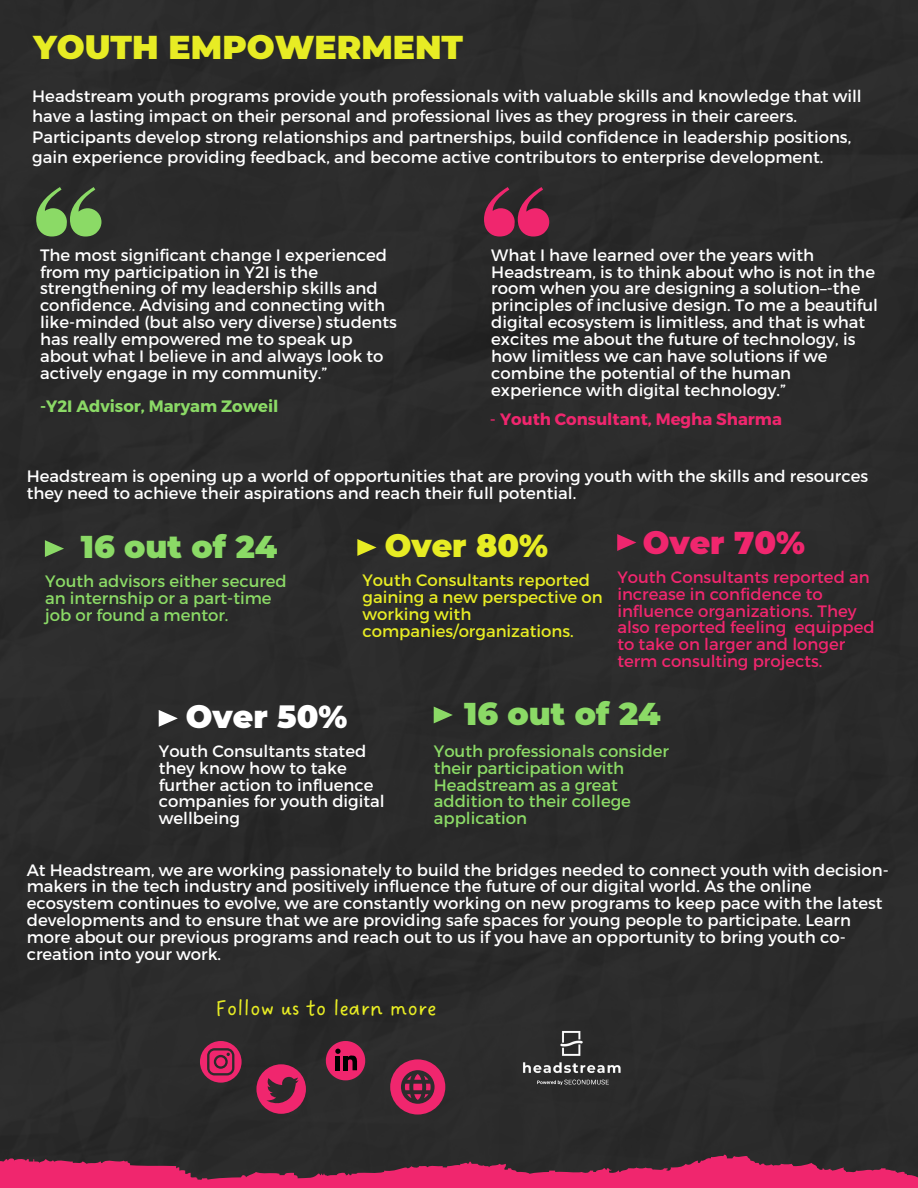
<style>
.page{position:relative;width:918px;height:1188px;background:#fff}
.page>*{position:absolute;margin:0;border:0;box-sizing:border-box;transform-origin:0 0}
.t1{font:900 33px "Montserrat";color:#e7ec24}
.t2{font:900 31.5px "Montserrat";color:#8bda66}
.t3{font:900 31.5px "Montserrat";color:#e7ec24}
.t4{font:900 31.5px "Montserrat";color:#fff}
.t5{font:900 31.5px "Montserrat";color:#f0266e}
.t6{font:22.5px "DO Sans Regular";color:#e7ec24}
.t7{font:16.5px/16.8px "Montserrat";color:#fff}
.t8{font:16.5px/16.8px "Montserrat";color:#8bda66}
.t9{font:16.5px/16.8px "Montserrat";color:#f0266e}
.t10{font:16.5px/16.8px "Montserrat";color:#e7ec24}
.t11{font:700 16.5px "Montserrat";color:#f0266e}
.t12{font:700 16.5px "Montserrat";color:#8bda66}
.s1{font-weight:400}
</style>
<div class="page">
<div style="left:0;top:0;width:918px;height:1155px;background:#2b2b2b"></div>
<svg style="left:36px;top:187px;width:65px;height:50px;background:#5b8348"></svg>
<svg style="left:484px;top:187px;width:65px;height:50px;background:#8e274c"></svg>
<svg style="left:434px;top:707px;width:19px;height:16px"></svg>
<svg style="left:45px;top:540px;width:19px;height:17px"></svg>
<svg style="left:357px;top:539px;width:19px;height:17px"></svg>
<svg style="left:159px;top:710px;width:19px;height:17px"></svg>
<svg style="left:617px;top:534px;width:19px;height:17px"></svg>
<svg style="left:0;top:1155px;width:918px;height:33px;background:#a12753"></svg>
<svg style="left:200px;top:1041px;width:42px;height:42px;background:#a12853"></svg>
<svg style="left:256px;top:1064px;width:50px;height:50px;background:#992750"></svg>
<svg style="left:390px;top:1059px;width:55px;height:56px;background:#972850"></svg>
<svg style="left:326px;top:1041px;width:39px;height:39px;background:#a0204e"></svg>
<div style="left:453px;top:993px;width:241px;height:132px;background:#2c2c2c"></div>
<h1 class="t1" style="left:33px;top:27px;width:431px">YOUTH EMPOWERMENT</h1>
<p class="t7" style="left:32px;top:85px;width:831px;line-height:20.2px">Headstream youth programs provide youth professionals with valuable skills and knowledge that will have a lasting impact on their personal and professional lives as they progress in their careers.<br>Participants develop strong relationships and partnerships, build confidence in leadership positions, gain experience providing feedback, and become active contributors to enterprise development.</p>
<p class="t7" style="left:40px;top:246px;width:358px">The most significant change I experienced from my participation in Y2I is the strengthening of my leadership skills and confidence. Advising and connecting with like-minded (but also very diverse) students has really empowered me to speak up about what I believe in and always look to actively engage in my community.”</p>
<p class="t12" style="left:40px;top:396px;width:240px">-Y2I Advisor, Maryam Zoweil</p>
<p class="t7" style="left:491px;top:246px;width:388px">What I have learned over the years with Headstream, is to think about who is not in the room when you are designing a solution–-the principles of inclusive design. To me a beautiful digital ecosystem is limitless, and that is what excites me about the future of technology, is how limitless we can have solutions if we combine the potential of the human experience with digital technology.”</p>
<p class="t11" style="left:490px;top:408px;width:294px"><span class="s1">-</span> Youth Consultant, Megha Sharma</p>
<p class="t7" style="left:27px;top:467px;width:843px">Headstream is opening up a world of opportunities that are proving youth with the skills and resources they need to achieve their aspirations and reach their full potential.</p>
<h2 class="t5" style="left:643px;top:524px;width:164px">Over 70%</h2>
<h2 class="t2" style="left:81px;top:528px;width:198px">16 out of 24</h2>
<p class="t8" style="left:45px;top:572px;width:243px">Youth advisors either secured an internship or a part-time job or found a mentor.</p>
<p class="t10" style="left:362px;top:571px;width:242px">Youth Consultants reported gaining a new perspective on working with companies/organizations.</p>
<h2 class="t3" style="left:385px;top:527px;width:165px">Over 80%</h2>
<p class="t9" style="left:617px;top:568px;width:259px">Youth Consultants reported an increase in confidence to influence organizations. They also reported feeling equipped to take on larger and longer term consulting projects.</p>
<h2 class="t2" style="left:464px;top:694px;width:198px">16 out of 24</h2>
<p class="t8" style="left:434px;top:742px;width:237px">Youth professionals consider their participation with<br>Headstream as a great addition to their college application</p>
<h2 class="t4" style="left:186px;top:698px;width:163px">Over 50%</h2>
<p class="t7" style="left:159px;top:742px;width:227px">Youth Consultants stated they know how to take further action to influence companies for youth digital wellbeing</p>
<p class="t7" style="left:27px;top:860px;width:864px">At Headstream, we are working passionately to build the bridges needed to connect youth with decision&shy;makers in the tech industry and positively influence the future of our digital world. As the online ecosystem continues to evolve, we are constantly working on new programs to keep pace with the latest developments and to ensure that we are providing safe spaces for young people to participate. Learn more about our previous programs and reach out to us if you have an opportunity to bring youth co&shy;creation into your work.</p>
<h3 class="t6" style="left:215px;top:995px;width:223px">Follow us to learn more</h3>
</div>
